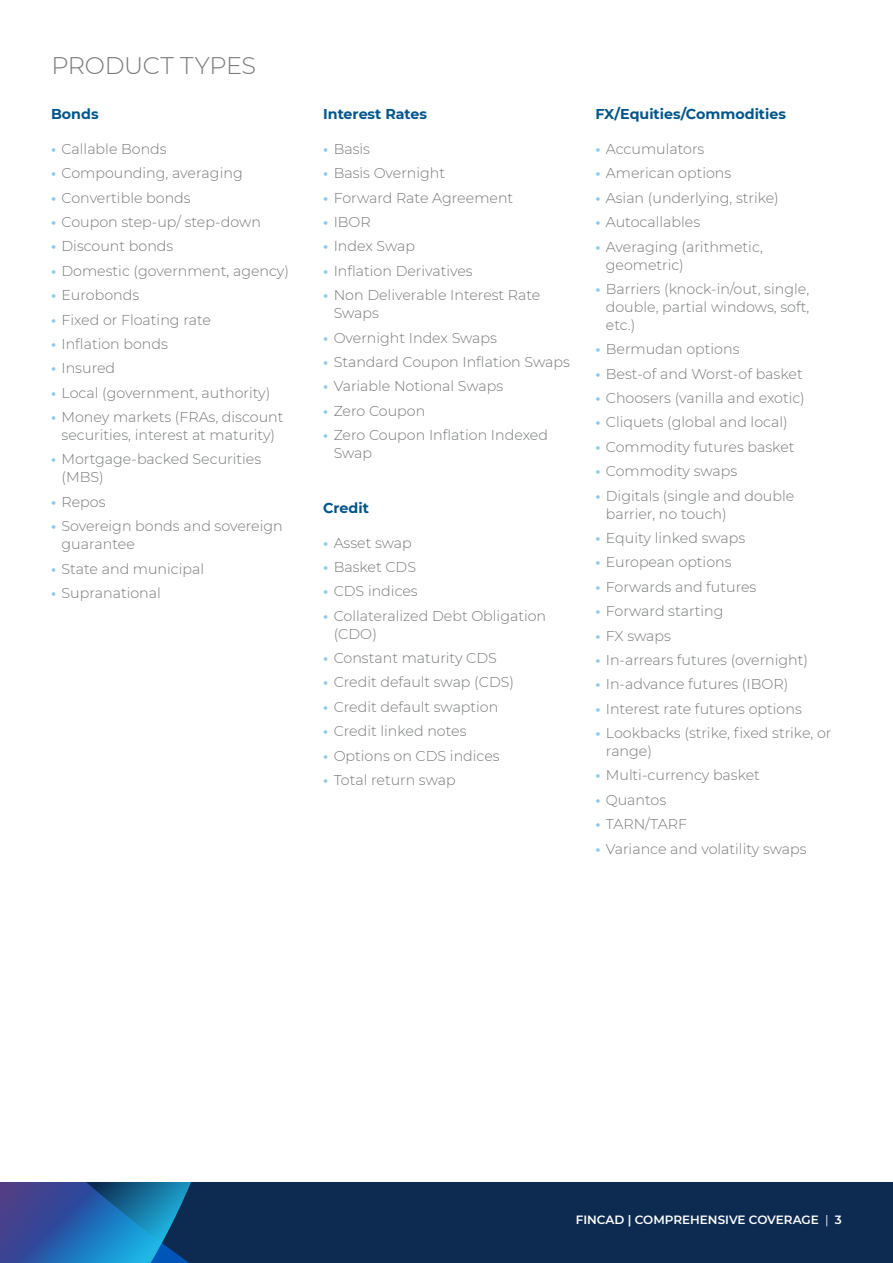
<style>
.page{position:relative;width:893px;height:1263px;background:#fff}
.page>*{position:absolute;margin:0;border:0;box-sizing:border-box;transform-origin:0 0}
.t1{font:300 24px "Montserrat";letter-spacing:-.015em;color:#76787b}
.t2{font:300 14.25px/18px "Montserrat";color:#76787b}
.t3{font:700 14.25px "Montserrat";color:#00558b}
.t4{font:600 12px "Montserrat";color:#fff}
.s1{font-weight:700;color:#8acaed}
.s2{font-weight:400}
</style>
<div class="page">
<div style="left:0;top:1182px;width:893px;height:81px;background:#0d2b51"></div>
<svg style="left:0;top:1182px;width:191px;height:81px;background:#2461a2"></svg>
<h1 class="t1" style="left:51px;top:49px;width:206px">PRODUCT TYPES</h1>
<p class="t3" style="left:51px;top:103px;width:49px">Bonds</p>
<p class="t2" style="left:51px;top:139px;width:117px"><span class="s1">•</span> Callable Bonds</p>
<p class="t2" style="left:51px;top:164px;width:193px"><span class="s1">•</span> Compounding, averaging</p>
<p class="t2" style="left:51px;top:188px;width:141px"><span class="s1">•</span> Convertible bonds</p>
<p class="t2" style="left:51px;top:212px;width:211px"><span class="s1">•</span> Coupon step-up/ step-down</p>
<p class="t2" style="left:51px;top:237px;width:124px"><span class="s1">•</span> Discount bonds</p>
<p class="t2" style="left:51px;top:261px;width:240px"><span class="s1">•</span> Domestic (government, agency)</p>
<p class="t2" style="left:51px;top:286px;width:90px"><span class="s1">•</span> Eurobonds</p>
<p class="t2" style="left:51px;top:310px;width:161px"><span class="s1">•</span> Fixed or Floating rate</p>
<p class="t2" style="left:51px;top:334px;width:118px"><span class="s1">•</span> Inflation bonds</p>
<p class="t2" style="left:51px;top:359px;width:66px"><span class="s1">•</span> Insured</p>
<p class="t2" style="left:51px;top:383px;width:221px"><span class="s1">•</span> Local (government, authority)</p>
<p class="t2" style="left:51px;top:408px;width:234px;text-align:center"><span class="s1">•</span> Money markets (FRAs, discount securities, interest at maturity)</p>
<p class="t2" style="left:62px;top:450px;width:201px;text-indent:-11px"><span class="s1">•</span> Mortgage-backed Securities (MBS)</p>
<p class="t2" style="left:51px;top:492px;width:56px"><span class="s1">•</span> Repos</p>
<p class="t2" style="left:62px;top:517px;width:223px;text-indent:-11px"><span class="s1">•</span> Sovereign bonds and sovereign guarantee</p>
<p class="t2" style="left:51px;top:559px;width:155px"><span class="s1">•</span> State and municipal</p>
<p class="t2" style="left:51px;top:583px;width:111px"><span class="s1">•</span> Supranational</p>
<p class="t3" style="left:323px;top:104px;width:105px">Interest Rates</p>
<p class="t2" style="left:323px;top:139px;width:48px"><span class="s1">•</span> Basis</p>
<p class="t2" style="left:323px;top:164px;width:124px"><span class="s1">•</span> Basis Overnight</p>
<p class="t2" style="left:323px;top:188px;width:192px"><span class="s1">•</span> Forward Rate Agreement</p>
<p class="t2" style="left:323px;top:213px;width:49px"><span class="s1">•</span> IBOR</p>
<p class="t2" style="left:323px;top:237px;width:93px"><span class="s1">•</span> Index Swap</p>
<p class="t2" style="left:323px;top:261px;width:151px"><span class="s1">•</span> Inflation Derivatives</p>
<p class="t2" style="left:334px;top:286px;width:208px;text-indent:-11px"><span class="s1">•</span> Non Deliverable Interest Rate<br>Swaps</p>
<p class="t2" style="left:323px;top:328px;width:175px"><span class="s1">•</span> Overnight Index Swaps</p>
<p class="t2" style="left:323px;top:352px;width:248px"><span class="s1">•</span> Standard Coupon Inflation Swaps</p>
<p class="t2" style="left:323px;top:377px;width:182px"><span class="s1">•</span> Variable Notional Swaps</p>
<p class="t2" style="left:323px;top:401px;width:104px"><span class="s1">•</span> Zero Coupon</p>
<p class="t2" style="left:334px;top:426px;width:216px;text-indent:-11px"><span class="s1">•</span> Zero Coupon Inflation Indexed<br>Swap</p>
<p class="t3" style="left:323px;top:497px;width:47px">Credit</p>
<p class="t2" style="left:323px;top:533px;width:90px"><span class="s1">•</span> Asset swap</p>
<p class="t2" style="left:323px;top:557px;width:94px"><span class="s1">•</span> Basket CDS</p>
<p class="t2" style="left:323px;top:582px;width:96px"><span class="s1">•</span> CDS indices</p>
<p class="t2" style="left:334px;top:606px;width:214px;text-indent:-11px"><span class="s1">•</span> Collateralized Debt Obligation (CDO)</p>
<p class="t2" style="left:323px;top:649px;width:175px"><span class="s1">•</span> Constant maturity CDS</p>
<p class="t2" style="left:323px;top:673px;width:192px"><span class="s1">•</span> Credit default swap (CDS)</p>
<p class="t2" style="left:323px;top:697px;width:177px"><span class="s1">•</span> Credit default swaption</p>
<p class="t2" style="left:323px;top:722px;width:145px"><span class="s1">•</span> Credit linked notes</p>
<p class="t2" style="left:323px;top:746px;width:178px"><span class="s1">•</span> Options on CDS indices</p>
<p class="t2" style="left:323px;top:770px;width:134px"><span class="s1">•</span> Total return swap</p>
<p class="t3" style="left:595px;top:104px;width:192px">FX/Equities/Commodities</p>
<p class="t2" style="left:595px;top:139px;width:111px"><span class="s1">•</span> Accumulators</p>
<p class="t2" style="left:595px;top:164px;width:137px"><span class="s1">•</span> American options</p>
<p class="t2" style="left:595px;top:188px;width:185px"><span class="s1">•</span> Asian (underlying, strike)</p>
<p class="t2" style="left:595px;top:213px;width:106px"><span class="s1">•</span> Autocallables</p>
<p class="t2" style="left:606px;top:237px;width:159px;text-indent:-11px"><span class="s1">•</span> Averaging (arithmetic, geometric)</p>
<p class="t2" style="left:606px;top:279px;width:205px;text-align:justify;text-indent:-11px"><span class="s1">•</span> Barriers (knock-in/out, single, double, partial windows, soft, etc.)</p>
<p class="t2" style="left:595px;top:340px;width:146px"><span class="s1">•</span> Bermudan options</p>
<p class="t2" style="left:595px;top:364px;width:209px"><span class="s1">•</span> Best-of and Worst-of basket</p>
<p class="t2" style="left:595px;top:389px;width:211px"><span class="s1">•</span> Choosers (vanilla and exotic)</p>
<p class="t2" style="left:595px;top:413px;width:194px"><span class="s1">•</span> Cliquets (global and local)</p>
<p class="t2" style="left:595px;top:437px;width:201px"><span class="s1">•</span> Commodity futures basket</p>
<p class="t2" style="left:595px;top:462px;width:143px"><span class="s1">•</span> Commodity swaps</p>
<p class="t2" style="left:606px;top:486px;width:190px;text-indent:-11px"><span class="s1">•</span> Digitals (single and double barrier, no touch)</p>
<p class="t2" style="left:595px;top:528px;width:151px"><span class="s1">•</span> Equity linked swaps</p>
<p class="t2" style="left:595px;top:553px;width:138px"><span class="s1">•</span> European options</p>
<p class="t2" style="left:595px;top:577px;width:163px"><span class="s1">•</span> Forwards and futures</p>
<p class="t2" style="left:595px;top:602px;width:130px"><span class="s1">•</span> Forward starting</p>
<p class="t2" style="left:595px;top:626px;width:77px"><span class="s1">•</span> FX swaps</p>
<p class="t2" style="left:595px;top:650px;width:214px"><span class="s1">•</span> In-arrears futures (overnight)</p>
<p class="t2" style="left:595px;top:675px;width:194px"><span class="s1">•</span> In-advance futures (IBOR)</p>
<p class="t2" style="left:595px;top:699px;width:208px"><span class="s1">•</span> Interest rate futures options</p>
<p class="t2" style="left:606px;top:723px;width:227px;text-indent:-11px"><span class="s1">•</span> Lookbacks (strike, fixed strike, or range)</p>
<p class="t2" style="left:595px;top:766px;width:166px"><span class="s1">•</span> Multi-currency basket</p>
<p class="t2" style="left:595px;top:790px;width:72px"><span class="s1">•</span> Quantos</p>
<p class="t2" style="left:595px;top:815px;width:93px"><span class="s1">•</span> TARN/TARF</p>
<p class="t2" style="left:595px;top:839px;width:213px"><span class="s1">•</span> Variance and volatility swaps</p>
<p class="t4" style="left:576px;top:1211px;width:268px">FINCAD | COMPREHENSIVE COVERAGE <span class="s2">|</span> 3</p>
</div>
